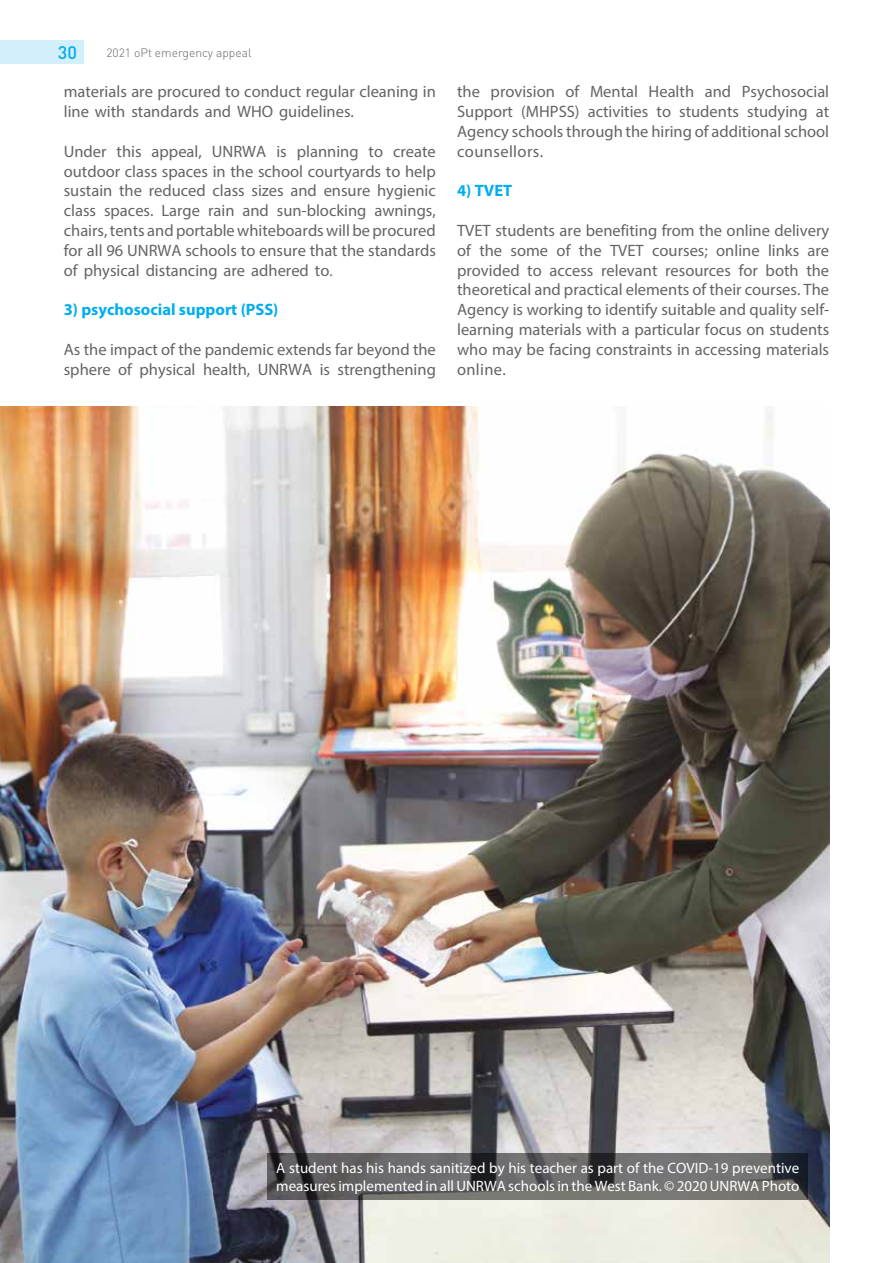
<style>
.page{position:relative;width:893px;height:1263px;background:#fff}
.page>*{position:absolute;margin:0;border:0;box-sizing:border-box;transform-origin:0 0}
.t1{font:500 18px "DIN Pro";color:#00aeef}
.t2{font:16.5px/19.8px "Myriad Pro";color:#636466;text-align:justify}
.t3{font:700 16.5px "Myriad Pro";color:#00aeef}
.t4{font:15px/18px "Myriad Pro";color:#fff}
.t5{font:300 12px "DIN Pro";color:#636466}
.s1{font-size:15px}
</style>
<div class="page">
<div style="left:0;top:41px;width:83px;height:23px;background:#d4effc"></div>
<img style="left:0;top:407px;width:829px;height:856px">
<svg style="left:268px;top:1153px;width:540px;height:46px;background:#616061"></svg>
<p class="t1" style="left:58px;top:40px;width:21px">30</p>
<p class="t5" style="left:106px;top:44px;width:147px">2021 oPt emergency appeal</p>
<p class="t2" style="left:64px;top:82px;width:374px">materials are procured to conduct regular cleaning in line with standards and WHO guidelines.</p>
<p class="t2" style="left:64px;top:141px;width:374px">Under this appeal, UNRWA is planning to create outdoor class spaces in the school courtyards to help sustain the reduced class sizes and ensure hygienic class spaces. Large rain and sun-blocking awnings, chairs, tents and portable whiteboards will be procured for all 96 UNRWA schools to ensure that the standards of physical distancing are adhered to<span class="s1">.</span></p>
<p class="t3" style="left:64px;top:299px;width:216px">3) psychosocial support (PSS)</p>
<p class="t2" style="left:64px;top:339px;width:374px">As the impact of the pandemic extends far beyond the sphere of physical health, UNRWA is strengthening</p>
<p class="t2" style="left:457px;top:82px;width:374px">the provision of Mental Health and Psychosocial Support (MHPSS) activities to students studying at Agency schools through the hiring of additional school counsellors.</p>
<p class="t3" style="left:457px;top:180px;width:57px">4) TVET</p>
<p class="t2" style="left:457px;top:220px;width:374px">TVET students are benefiting from the online delivery of the some of the TVET courses; online links are provided to access relevant resources for both the theoretical and practical elements of their courses. The Agency is working to identify suitable and quality self&shy;learning materials with a particular focus on students who may be facing constraints in accessing materials online.</p>
<p class="t4" style="left:276px;top:1158px;width:525px">A student has his hands sanitized by his teacher as part of the COVID-19 preventive measures implemented in all UNRWA schools in the West Bank. © 2020 UNRWA Photo</p>
</div>
